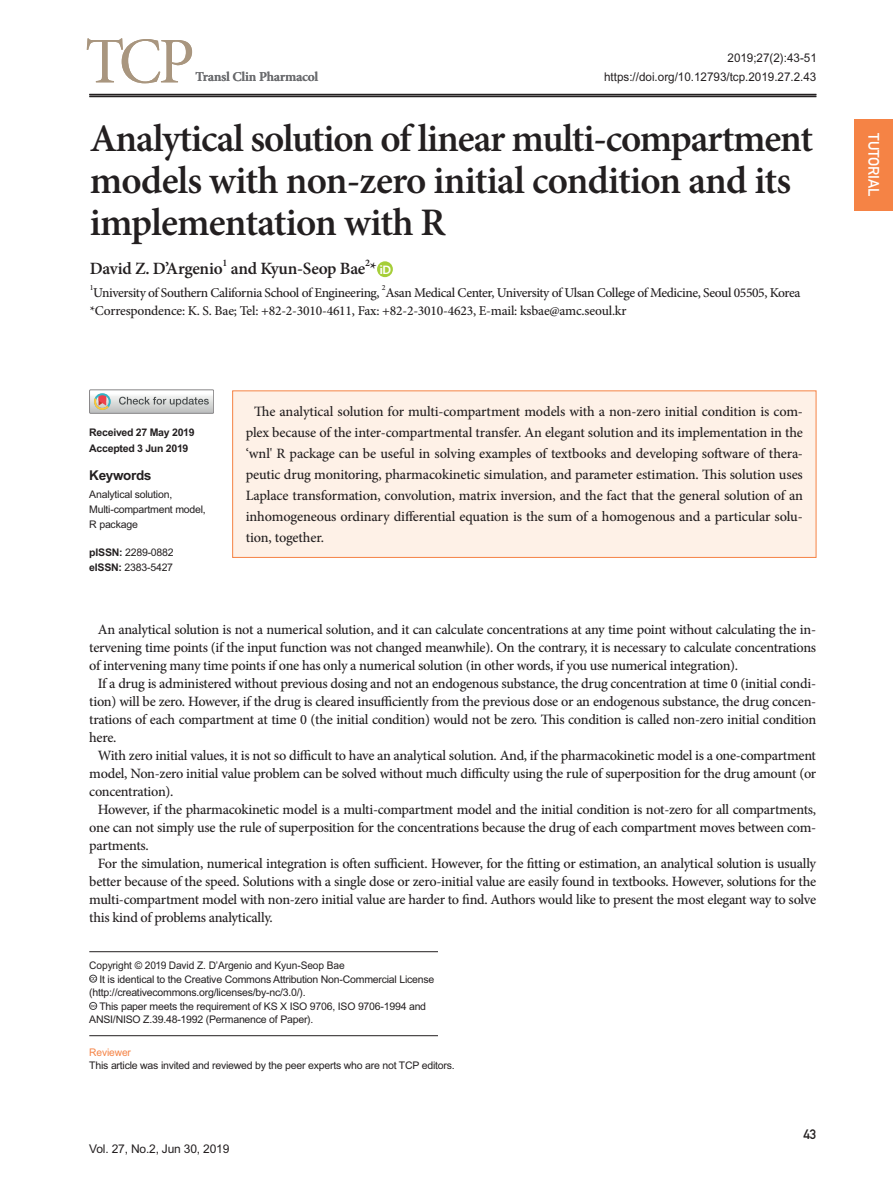
<style>
.page{position:relative;width:893px;height:1191px;background:#fff}
.page>*{position:absolute;margin:0;border:0;box-sizing:border-box;transform-origin:0 0}
.t1{font:65.25px "Minion Pro Subh";color:#a9967f}
.제목{font:600 39px/42px "Minion Pro";letter-spacing:-.025em;color:#231f20}
.이름{font:600 17.25px "Minion Pro";letter-spacing:-.015em;color:#231f20}
.t2{font:15px "DIN 1451 Mittelschrift Regular";letter-spacing:-.01em;color:#fff}
.본문{font:500 14.25px/18px "Minion Pro";letter-spacing:-.02em;color:#231f20;text-align:justify}
.영문초록{font:500 14.25px/21px "Minion Pro";letter-spacing:-.01em;color:#231f20;text-align:justify}
.소속{font:500 13.5px "Minion Pro";letter-spacing:-.03em;color:#231f20}
.t3{font:600 13.5px "Minion Pro";letter-spacing:-.01em;color:#6c6d70}
.t4{font:700 13.5px "Arial MT Std";letter-spacing:-.025em;color:#231f20}
.t5{font:13.5px "DIN 1451 Mittelschrift Regular";color:#231f20}
.상단캡션{font:12px "Arial MT Std";color:#231f20}
.t6{font:700 11.7px "Malgun Gothic";color:#fff}
.키워드{font:10.5px/13.5px "Arial MT Std";letter-spacing:-.02em;color:#231f20}
.t7{font:700 10.5px "Arial MT Std";letter-spacing:-.025em;color:#231f20}
.t8{font:10.5px "Arial MT Std";letter-spacing:-.01em;color:#f58345}
.이름-2{font:600 10.05px "Minion Pro";color:#231f20}
.소속-2{font:500 7.8px "Minion Pro";color:#231f20}
.s1{font-weight:700}
</style>
<div class="page">
<hr style="left:89px;top:951px;width:349px;height:1px;background:#231f20">
<div style="left:89px;top:974px;width:8px;height:8px;border:1px solid #3e3e3f;border-radius:50%"></div>
<div style="left:89px;top:1002px;width:8px;height:7px;border:1px solid #3e3e3f;border-radius:50%"></div>
<svg style="left:91px;top:1004px;width:5px;height:3px"></svg>
<hr style="left:89px;top:1035px;width:349px;height:1px;background:#231f20">
<div style="left:377px;top:261px;width:16px;height:16px;background:#a6ce39;border-radius:50%"></div>
<div style="left:233px;top:391px;width:583px;height:166px;background:#fef1e7"></div>
<div style="left:232px;top:390px;width:584px;height:168px;border:1px solid #f58345"></div>
<div style="left:89px;top:389px;width:125px;height:24px;border:1px solid #888688"></div>
<svg style="left:90px;top:390px;width:124px;height:23px"></svg>
<hr style="left:89px;top:94px;width:727px;height:1px;background:#231f20">
<hr style="left:89px;top:96px;width:727px;height:1px;background:#231f20">
<div style="left:855px;top:119px;width:38px;height:91px;background:#f58345"></div>
<p class="t1" style="left:85px;top:22px;width:111px">TCP</p>
<p class="t3" style="left:195px;top:68px;width:124px">Transl Clin Pharmacol</p>
<p class="상단캡션" style="left:727px;top:51px;width:91px">2019;27(2):43-51</p>
<p class="상단캡션" style="left:604px;top:70px;width:214px">https://doi.org/10.12793/tcp.2019.27.2.43</p>
<p class="제목" style="left:90px;top:117px;width:725px">Analytical solution of linear multi-compartment models with non-zero initial condition and its implementation with R</p>
<p class="이름" style="left:90px;top:257px;width:135px">David Z. D’Argenio</p>
<p class="이름-2" style="left:222px;top:256px;width:6px">1</p>
<p class="이름" style="left:231px;top:257px;width:148px">and Kyun-Seop Bae *</p>
<p class="이름-2" style="left:365px;top:256px;width:6px">2</p>
<p class="t6" style="left:380px;top:262px;width:13px">iD</p>
<p class="소속-2" style="left:382px;top:283px;width:5px">2</p>
<p class="소속" style="left:90px;top:302px;width:538px">*Correspondence: K. S. Bae; Tel: +82-2-3010-4611, Fax: +82-2-3010-4623, E-mail: ksbae@amc.seoul.kr</p>
<p class="소속-2" style="left:90px;top:283px;width:5px">1</p>
<p class="소속" style="left:93px;top:283px;width:709px">University of Southern California School of Engineering, Asan Medical Center, University of Ulsan College of Medicine, Seoul 05505, Korea</p>
<p class="t7" style="left:89px;top:426px;width:107px">Received 27 May 2019</p>
<p class="t7" style="left:89px;top:442px;width:101px">Accepted 3 Jun 2019</p>
<p class="t4" style="left:89px;top:467px;width:64px">Keywords</p>
<p class="키워드" style="left:89px;top:488px;width:84px">Analytical solution,</p>
<p class="키워드" style="left:89px;top:503px;width:118px">Multi-compartment model,</p>
<p class="키워드" style="left:89px;top:518px;width:50px">R package</p>
<p class="키워드" style="left:89px;top:545px;width:86px"><span class="s1">pISSN:</span> 2289-0882</p>
<p class="키워드" style="left:89px;top:560px;width:85px"><span class="s1">eISSN:</span> 2383-5427</p>
<p class="영문초록" style="left:246px;top:401px;width:559px;text-indent:9px">The analytical solution for multi-compartment models with a non-zero initial condition is com&shy;plex because of the inter-compartmental transfer. An elegant solution and its implementation in the ‘wnl' R package can be useful in solving examples of textbooks and developing software of thera&shy;peutic drug monitoring, pharmacokinetic simulation, and parameter estimation. This solution uses Laplace transformation, convolution, matrix inversion, and the fact that the general solution of an inhomogeneous ordinary differential equation is the sum of a homogenous and a particular solu&shy;tion, together.</p>
<p class="본문" style="left:89px;top:620px;width:728px;text-indent:9px">An analytical solution is not a numerical solution, and it can calculate concentrations at any time point without calculating the in&shy;tervening time points (if the input function was not changed meanwhile). On the contrary, it is necessary to calculate concentrations of intervening many time points if one has only a numerical solution (in other words, if you use numerical integration).</p>
<p class="본문" style="left:89px;top:674px;width:728px;text-indent:9px">If a drug is administered without previous dosing and not an endogenous substance, the drug concentration at time 0 (initial condi&shy;tion) will be zero. However, if the drug is cleared insufficiently from the previous dose or an endogenous substance, the drug concen&shy;trations of each compartment at time 0 (the initial condition) would not be zero. This condition is called non-zero initial condition here.</p>
<p class="본문" style="left:89px;top:746px;width:728px;text-indent:9px">With zero initial values, it is not so difficult to have an analytical solution. And, if the pharmacokinetic model is a one-compartment model, Non-zero initial value problem can be solved without much difficulty using the rule of superposition for the drug amount (or concentration).</p>
<p class="본문" style="left:89px;top:800px;width:728px;text-indent:9px">However, if the pharmacokinetic model is a multi-compartment model and the initial condition is not-zero for all compartments, one can not simply use the rule of superposition for the concentrations because the drug of each compartment moves between com&shy;partments.</p>
<p class="본문" style="left:89px;top:854px;width:728px;text-indent:9px">For the simulation, numerical integration is often sufficient. However, for the fitting or estimation, an analytical solution is usually better because of the speed. Solutions with a single dose or zero-initial value are easily found in textbooks. However, solutions for the multi-compartment model with non-zero initial value are harder to find. Authors would like to present the most elegant way to solve this kind of problems analytically.</p>
<p class="키워드" style="left:89px;top:958px;width:257px">Copyright © 2019 David Z. D’Argenio and Kyun-Seop Bae</p>
<p class="키워드" style="left:89px;top:972px;width:347px;text-indent:10px">It is identical to the Creative Commons Attribution Non-Commercial License (http://creativecommons.org/licenses/by-nc/3.0/).</p>
<p class="키워드" style="left:89px;top:999px;width:338px;text-indent:10px">This paper meets the requirement of KS X ISO 9706, ISO 9706-1994 and<br>ANSI/NISO Z.39.48-1992 (Permanence of Paper).</p>
<p class="t8" style="left:89px;top:1046px;width:43px">Reviewer</p>
<p class="키워드" style="left:89px;top:1058px;width:367px">This article was invited and reviewed by the peer experts who are not TCP editors.</p>
<p class="상단캡션" style="left:89px;top:1141px;width:142px">Vol. 27, No.2, Jun 30, 2019</p>
<p class="t5" style="left:803px;top:1126px;width:14px">43</p>
<p class="t2" style="left:883px;top:133px;width:65px;rotate:90deg">TUTORIAL</p>
</div>
